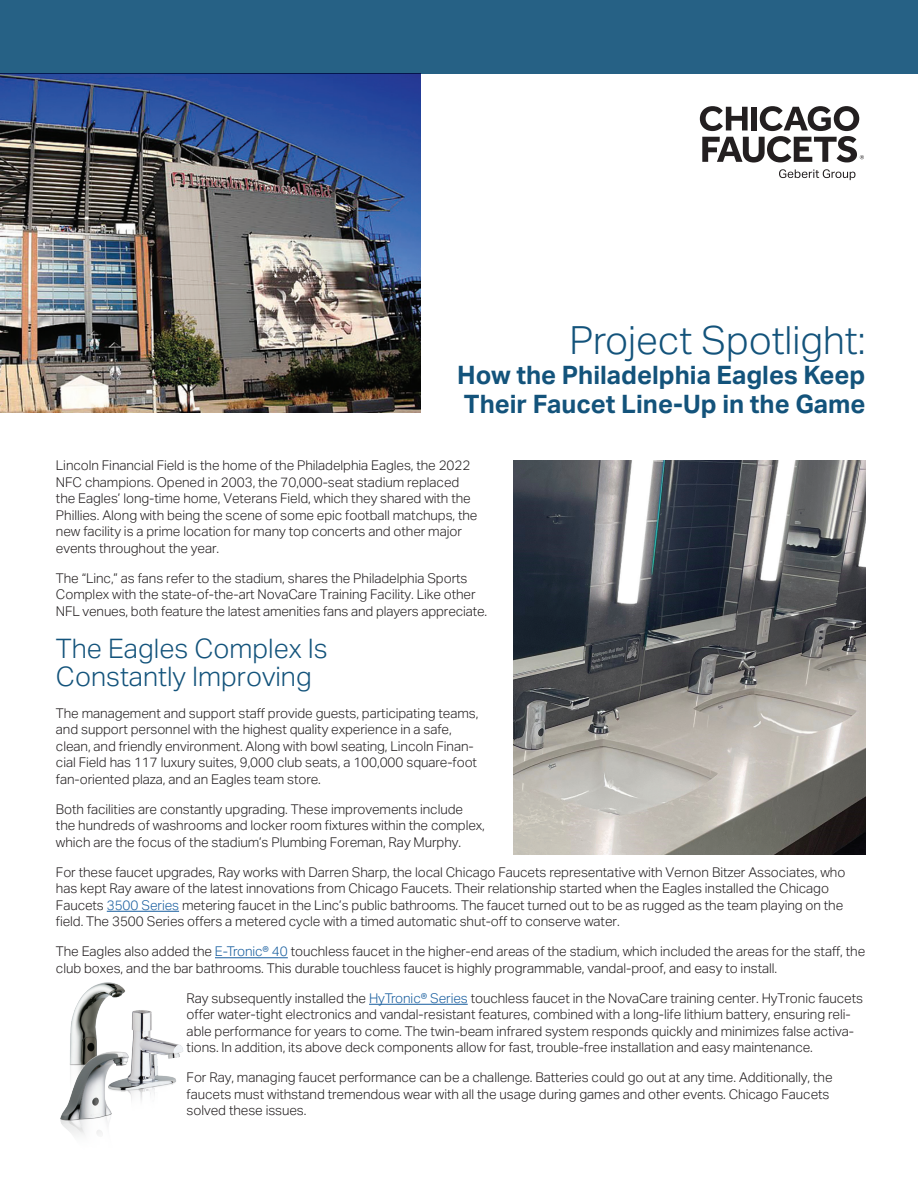
<style>
.page{position:relative;width:918px;height:1188px;background:#fff}
.page>*{position:absolute;margin:0;border:0;box-sizing:border-box;transform-origin:0 0}
.t1{font:300 39px "Aktiv Grotesk Geberit";color:#13537b}
.Body_Text{font:300 27px/28.5px "Aktiv Grotesk Geberit";color:#13537b}
.t2{font:700 25.5px/28.5px "Aktiv Grotesk Geberit";color:#13537b}
.Body_Text-2{font:300 13.5px/16.5px "Aktiv Grotesk Geberit";letter-spacing:-.005em;color:#231f20}
.Internal_Headers{font:300 13.5px/16.5px "Aktiv Grotesk Geberit";letter-spacing:-.005em;color:#231f20}
.s1{color:#175d9e}
</style>
<div class="page">
<img style="left:0;top:74px;width:420px;height:339px">
<img style="left:514px;top:461px;width:352px;height:394px">
<svg style="left:700px;top:106px;width:164px;height:57px"></svg>
<svg style="left:779px;top:169px;width:76px;height:11px"></svg>
<div style="left:0;top:0;width:918px;height:74px;background:#266185"></div>
<hr style="left:107px;top:911px;width:72px;height:1px;background:#175d9e">
<hr style="left:215px;top:957px;width:73px;height:1px;background:#175d9e">
<hr style="left:369px;top:1004px;width:99px;height:1px;background:#175d9e">
<img style="left:70px;top:982px;width:55px;height:67px">
<img style="left:82px;top:1005px;width:101px;height:96px">
<img style="left:60px;top:1049px;width:73px;height:86px">
<p class="t1" style="left:569px;top:318px;width:298px">Project Spotlight:</p>
<p class="t2" style="left:457px;top:360px;width:410px">How the Philadelphia Eagles Keep<br>Their Faucet Line-Up in the Game</p>
<p class="Internal_Headers" style="left:56px;top:457px;width:423px">Lincoln Financial Field is the home of the Philadelphia Eagles, the 2022<br>NFC champions. Opened in 2003, the 70,000-seat stadium replaced the Eagles’ long-time home, Veterans Field, which they shared with the Phillies. Along with being the scene of some epic football matchups, the new facility is a prime location for many top concerts and other major events throughout the year.</p>
<p class="Internal_Headers" style="left:56px;top:570px;width:433px">The “Linc,” as fans refer to the stadium, shares the Philadelphia Sports<br>Complex with the state-of-the-art NovaCare Training Facility. Like other<br>NFL venues, both feature the latest amenities fans and players appreciate.</p>
<p class="Body_Text" style="left:56px;top:634px;width:273px">The Eagles Complex Is<br>Constantly Improving</p>
<p class="Body_Text-2" style="left:56px;top:705px;width:424px">The management and support staff provide guests, participating teams, and support personnel with the highest quality experience in a safe, clean, and friendly environment. Along with bowl seating, Lincoln Finan&shy;cial Field has 117 luxury suites, 9,000 club seats, a 100,000 square-foot fan-oriented plaza, and an Eagles team store.</p>
<p class="Body_Text-2" style="left:56px;top:801px;width:430px">Both facilities are constantly upgrading. These improvements include the hundreds of washrooms and locker room fixtures within the complex, which are the focus of the stadium’s Plumbing Foreman, Ray Murphy.</p>
<p class="Body_Text-2" style="left:56px;top:864px;width:791px">For these faucet upgrades, Ray works with Darren Sharp, the local Chicago Faucets representative with Vernon Bitzer Associates, who has kept Ray aware of the latest innovations from Chicago Faucets. Their relationship started when the Eagles installed the Chicago Faucets <span class="s1">3500 Series</span> metering faucet in the Linc’s public bathrooms. The faucet turned out to be as rugged as the team playing on the field. The 3500 Series offers a metered cycle with a timed automatic shut-off to conserve water.</p>
<p class="Body_Text-2" style="left:56px;top:943px;width:811px">The Eagles also added the <span class="s1">E-Tronic® 40</span> touchless faucet in the higher-end areas of the stadium, which included the areas for the staff, the club boxes, and the bar bathrooms. This durable touchless faucet is highly programmable, vandal-proof, and easy to install.</p>
<p class="Body_Text-2" style="left:187px;top:990px;width:678px">Ray subsequently installed the <span class="s1">HyTronic® Series</span> touchless faucet in the NovaCare training center. HyTronic faucets offer water-tight electronics and vandal-resistant features, combined with a long-life lithium battery, ensuring reli&shy;able performance for years to come. The twin-beam infrared system responds quickly and minimizes false activa&shy;tions. In addition, its above deck components allow for fast, trouble-free installation and easy maintenance.</p>
<p class="Body_Text-2" style="left:187px;top:1069px;width:647px">For Ray, managing faucet performance can be a challenge. Batteries could go out at any time. Additionally, the faucets must withstand tremendous wear with all the usage during games and other events. Chicago Faucets solved these issues.</p>
</div>
